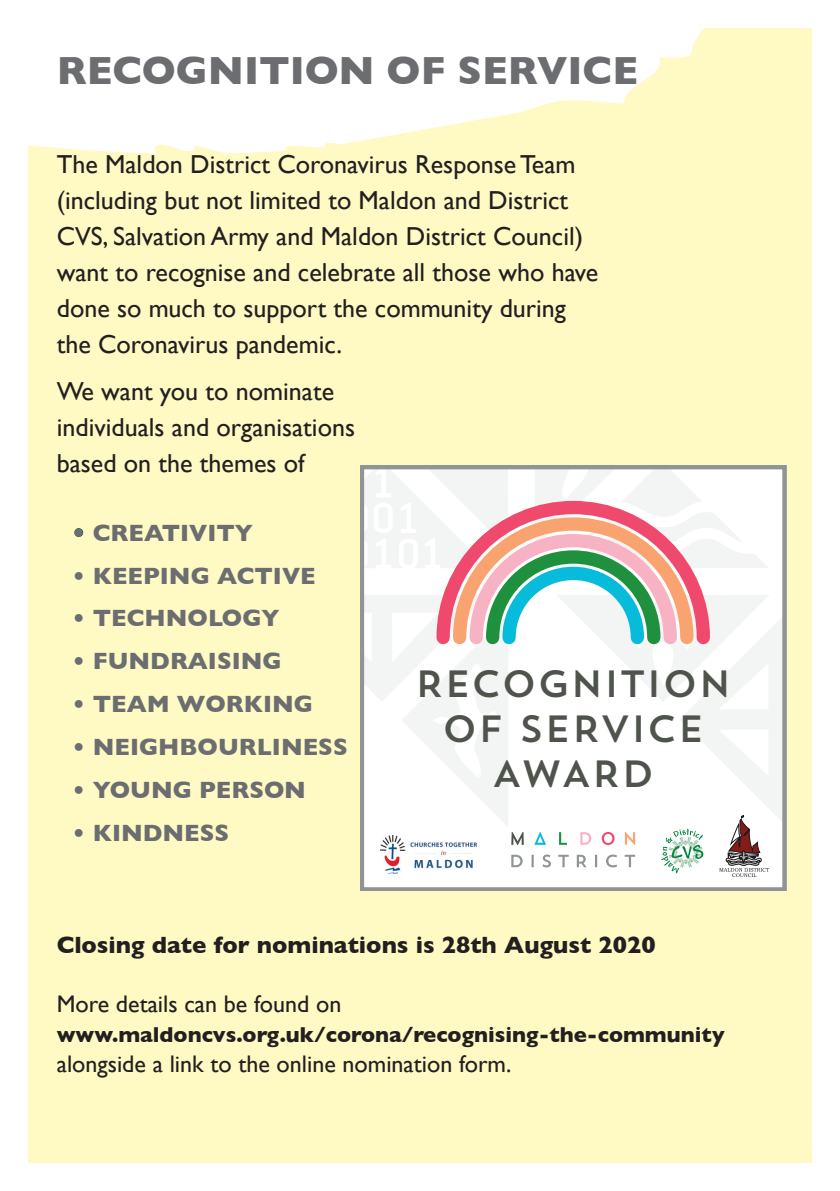
<style>
.page{position:relative;width:840px;height:1191px;background:#fff}
.page>*{position:absolute;margin:0;border:0;box-sizing:border-box;transform-origin:0 0}
.t1{font:700 40px "Gill Sans";color:#6c6d70}
.t2{font:37.8px/45.4px "Trend Sans One";color:#4e534c;text-align:center}
.t3{font:26px/36px "Gill Sans";color:#231f20}
.t4{font:700 24px "Gill Sans";color:#6c6d70}
.t5{font:24px "Gill Sans";color:#231f20}
.t6{font:700 24px "Gill Sans";color:#231f20}
.t7{font:700 22px "Gill Sans";color:#231f20}
</style>
<div class="page">
<div style="left:28px;top:28px;width:783px;height:1134px;background:#fffac4"></div>
<svg style="left:360px;top:465px;width:425px;height:426px;background:#cdd0d1"></svg>
<svg style="left:361px;top:467px;width:423px;height:410px;background:#eeeae9"></svg>
<img style="left:380px;top:835px;width:96px;height:38px">
<svg style="left:28px;top:28px;width:676px;height:125px;fill:#fff"></svg>
<svg style="left:74px;top:528px;width:10px;height:9px"></svg>
<svg style="left:811px;top:450px;width:1px;height:82px"></svg>
<h1 class="t1" style="left:57px;top:39px;width:582px">RECOGNITION OF SERVICE</h1>
<p class="t3" style="left:57px;top:146px;width:542px">The Maldon District Coronavirus Response Team (including but not limited to Maldon and District CVS, Salvation Army and Maldon District Council) want to recognise and celebrate all those who have done so much to support the community during the Coronavirus pandemic.</p>
<p class="t3" style="left:57px;top:373px;width:299px">We want you to nominate individuals and organisations based on the themes of</p>
<p class="t4" style="left:73px;top:513px;width:56px">• Crea</p>
<p class="t4" style="left:162px;top:513px;width:16px">tivit</p>
<p class="t4" style="left:235px;top:513px;width:20px">y</p>
<p class="t4" style="left:73px;top:556px;width:244px">• Keeping Active</p>
<p class="t4" style="left:73px;top:599px;width:208px">• Technology</p>
<p class="t4" style="left:73px;top:642px;width:210px">• Fundraising</p>
<p class="t4" style="left:73px;top:685px;width:242px">• Team working</p>
<p class="t4" style="left:73px;top:728px;width:276px">• N eighbourliness</p>
<p class="t4" style="left:73px;top:770px;width:234px">• Young person</p>
<p class="t4" style="left:73px;top:813px;width:158px">• Kindness</p>
<h2 class="t2" style="left:414px;top:660px;width:318px">RECOGNITION<br>OF SERVICE<br>AWARD</h2>
<p class="t6" style="left:57px;top:926px;width:600px">Closing date for nominations is 28th August 2020</p>
<p class="t5" style="left:57px;top:989px;width:286px">More details can be found on</p>
<p class="t7" style="left:57px;top:1016px;width:669px">www.maldoncvs.org.uk/corona/recognising-the-community</p>
<p class="t5" style="left:57px;top:1049px;width:456px">alongside a link to the online nomination form.</p>
</div>
